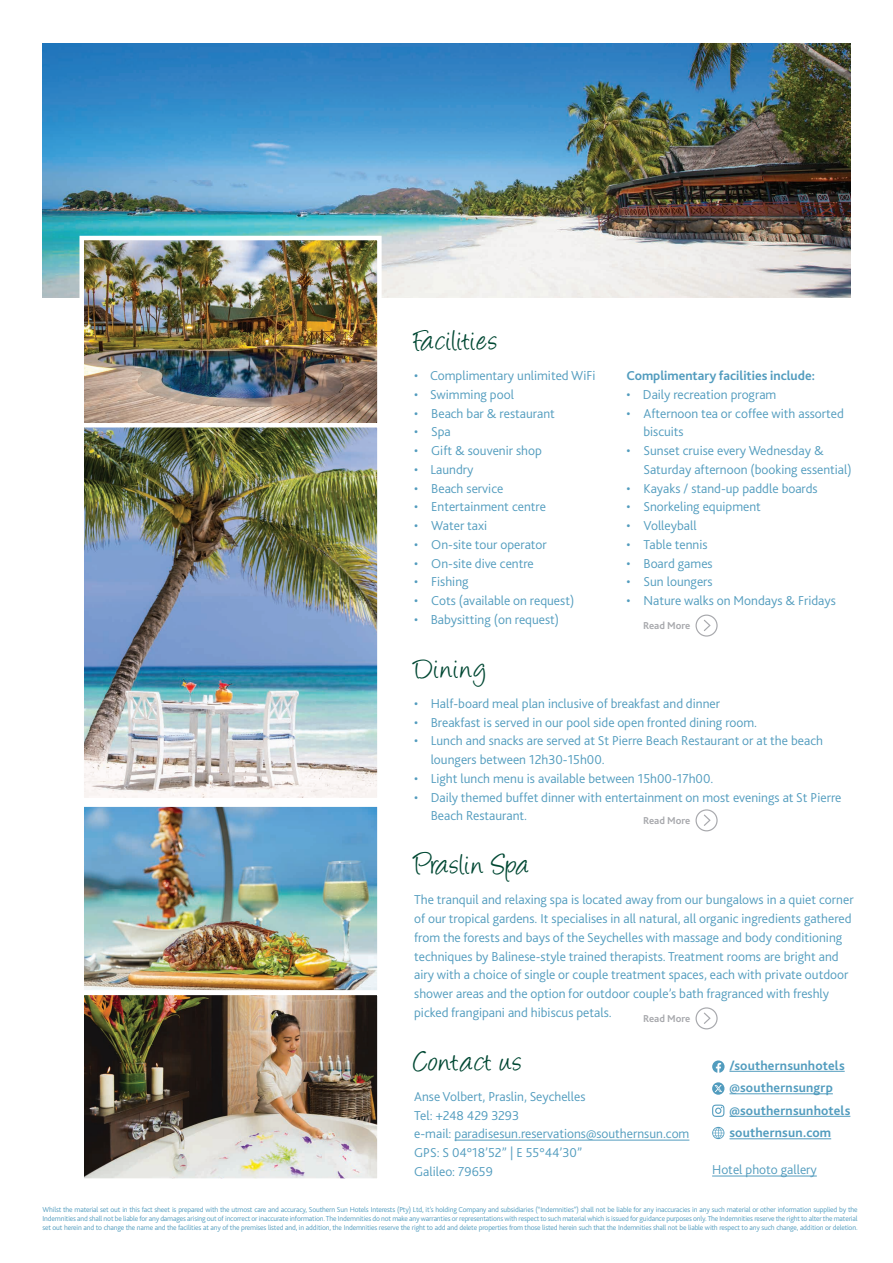
<style>
.page{position:relative;width:893px;height:1263px;background:#fff}
.page>*{position:absolute;margin:0;border:0;box-sizing:border-box;transform-origin:0 0}
.t1{font:33px "Angelina";letter-spacing:.03em;color:#004833}
.t2{font:33px "Angelina";letter-spacing:.005em;color:#004833}
.t3{font:300 13.5px/18.8px "Bliss 2";color:#529cbe}
.t4{font:700 13.5px/22.5px "Bliss 2";letter-spacing:.01em;color:#529cbe}
.t5{font:700 10.5px "Bliss 2";color:#a8a9ad}
.t6{font:300 7.5px/9px "Bliss 2";letter-spacing:-.02em;color:#529cbe;text-align:justify}
</style>
<div class="page">
<img style="left:43px;top:44px;width:807px;height:254px">
<hr style="left:455px;top:1140px;width:234px;height:1px;background:#529cbe">
<img style="left:84px;top:241px;width:293px;height:182px">
<div style="left:79px;top:236px;width:303px;height:192px;border:4px solid #fff"></div>
<img style="left:84px;top:428px;width:293px;height:369px">
<div style="left:79px;top:423px;width:303px;height:379px;border:4px solid #fff"></div>
<img style="left:84px;top:996px;width:293px;height:182px">
<div style="left:79px;top:991px;width:303px;height:192px;border:4px solid #fff"></div>
<img style="left:84px;top:807px;width:293px;height:183px">
<div style="left:79px;top:802px;width:303px;height:193px;border:4px solid #fff"></div>
<hr style="left:729px;top:1071px;width:116px;height:1px;background:#529cbe">
<hr style="left:729px;top:1093px;width:104px;height:1px;background:#529cbe">
<hr style="left:729px;top:1116px;width:121px;height:1px;background:#529cbe">
<hr style="left:729px;top:1138px;width:102px;height:1px;background:#529cbe">
<svg style="left:712px;top:1127px;width:12px;height:12px"></svg>
<svg style="left:712px;top:1060px;width:12px;height:13px"></svg>
<svg style="left:712px;top:1104px;width:12px;height:13px"></svg>
<svg style="left:712px;top:1082px;width:12px;height:13px"></svg>
<hr style="left:712px;top:1176px;width:105px;height:1px;background:#529cbe">
<div style="left:695px;top:614px;width:23px;height:23px;border:1px solid #a8a9ad;border-radius:50%"></div>
<svg style="left:704px;top:619px;width:7px;height:12px"></svg>
<div style="left:695px;top:809px;width:23px;height:22px;border:1px solid #a8a9ad;border-radius:50%"></div>
<svg style="left:704px;top:814px;width:7px;height:12px"></svg>
<div style="left:695px;top:1007px;width:23px;height:22px;border:1px solid #a8a9ad;border-radius:50%"></div>
<svg style="left:704px;top:1012px;width:7px;height:12px"></svg>
<h1 class="t1" style="left:414px;top:326px;width:85px">Facilities</h1>
<p class="t3" style="left:414px;top:366px;width:183px">• Complimentary unlimited WiFi</p>
<p class="t3" style="left:414px;top:385px;width:101px">• Swimming pool</p>
<p class="t3" style="left:414px;top:403px;width:142px">• Beach bar &amp; restaurant</p>
<p class="t3" style="left:414px;top:422px;width:38px">• Spa</p>
<p class="t3" style="left:414px;top:441px;width:129px">• Gift &amp; souvenir shop</p>
<p class="t3" style="left:414px;top:460px;width:61px">• Laundry</p>
<p class="t3" style="left:414px;top:478px;width:91px">• Beach service</p>
<p class="t3" style="left:414px;top:497px;width:133px">• Entertainment centre</p>
<p class="t3" style="left:414px;top:516px;width:74px">• Water taxi</p>
<p class="t3" style="left:414px;top:535px;width:134px">• On-site tour operator</p>
<p class="t3" style="left:414px;top:553px;width:121px">• On-site dive centre</p>
<p class="t3" style="left:414px;top:572px;width:56px">• Fishing</p>
<p class="t3" style="left:414px;top:591px;width:162px">• Cots (available on request)</p>
<p class="t3" style="left:414px;top:610px;width:146px">• Babysitting (on request)</p>
<h1 class="t1" style="left:414px;top:654px;width:74px">Dining</h1>
<p class="t3" style="left:414px;top:694px;width:307px">• Half-board meal plan inclusive of breakfast and dinner</p>
<p class="t3" style="left:414px;top:712px;width:344px">• Breakfast is served in our pool side open fronted dining room.</p>
<p class="t3" style="left:431px;top:731px;width:394px;text-indent:-16px">• Lunch and snacks are served at St Pierre Beach Restaurant or at the beach loungers between 12h30-15h00.</p>
<p class="t3" style="left:414px;top:769px;width:301px">• Light lunch menu is available between 15h00-17h00.</p>
<p class="t3" style="left:431px;top:787px;width:412px;text-indent:-16px">• Daily themed buffet dinner with entertainment on most evenings at St Pierre<br>Beach Restaurant.</p>
<h1 class="t2" style="left:414px;top:851px;width:115px">Praslin Spa</h1>
<p class="t3" style="left:414px;top:890px;width:441px">The tranquil and relaxing spa is located away from our bungalows in a quiet corner of our tropical gardens. It specialises in all natural, all organic ingredients gathered from the forests and bays of the Seychelles with massage and body conditioning techniques by Balinese-style trained therapists. Treatment rooms are bright and airy with a choice of single or couple treatment spaces, each with private outdoor shower areas and the option for outdoor couple’s bath fragranced with freshly picked frangipani and hibiscus petals.</p>
<h1 class="t1" style="left:414px;top:1047px;width:109px">Contact us</h1>
<p class="t3" style="left:414px;top:1087px;width:277px">Anse Volbert, Praslin, Seychelles<br>Tel: +248 429 3293<br>e-mail: paradisesun.reservations@southernsun.com<br>GPS: S 04°18’52” | E 55°44’30”<br>Galileo: 79659</p>
<p class="t6" style="left:43px;top:1205px;width:817px">Whilst the material set out in this fact sheet is prepared with the utmost care and accuracy, Southern Sun Hotels Interests (Pty) Ltd, it’s holding Company and subsidiaries (“Indemnities”) shall not be liable for any inaccuracies in any such material or other information supplied by the Indemnities and shall not be liable for any damages arising out of incorrect or inaccurate information. The Indemnities do not make any warranties or representations with respect to such material which is issued for guidance purposes only. The Indemnities reserve the right to alter the material set out herein and to change the name and the facilities at any of the premises listed and, in addition, the Indemnities reserve the right to add and delete properties from those listed herein such that the Indemnities shall not be liable with respect to any such change, addition or deletion.</p>
<p class="t4" style="left:626px;top:364px;width:190px">Complimentary facilities include:</p>
<p class="t3" style="left:626px;top:384px;width:151px">• Daily recreation program</p>
<p class="t3" style="left:643px;top:403px;width:202px;text-indent:-17px">• Afternoon tea or coffee with assorted biscuits</p>
<p class="t3" style="left:643px;top:441px;width:210px;text-indent:-17px">• Sunset cruise every Wednesday &amp;<br>Saturday afternoon (booking essential)</p>
<p class="t3" style="left:626px;top:478px;width:193px">• Kayaks / stand-up paddle boards</p>
<p class="t3" style="left:626px;top:497px;width:136px">• Snorkeling equipment</p>
<p class="t3" style="left:626px;top:516px;width:72px">• Volleyball</p>
<p class="t3" style="left:626px;top:534px;width:83px">• Table tennis</p>
<p class="t3" style="left:626px;top:553px;width:88px">• Board games</p>
<p class="t3" style="left:626px;top:572px;width:88px">• Sun loungers</p>
<p class="t3" style="left:626px;top:591px;width:211px">• Nature walks on Mondays &amp; Fridays</p>
<p class="t5" style="left:643px;top:619px;width:49px">Read More</p>
<p class="t5" style="left:643px;top:814px;width:49px">Read More</p>
<p class="t5" style="left:643px;top:1012px;width:49px">Read More</p>
<p class="t4" style="left:729px;top:1053px;width:122px">/southernsunhotels @southernsungrp @southernsunhotels southernsun.com</p>
<p class="t3" style="left:712px;top:1160px;width:106px">Hotel photo gallery</p>
</div>
